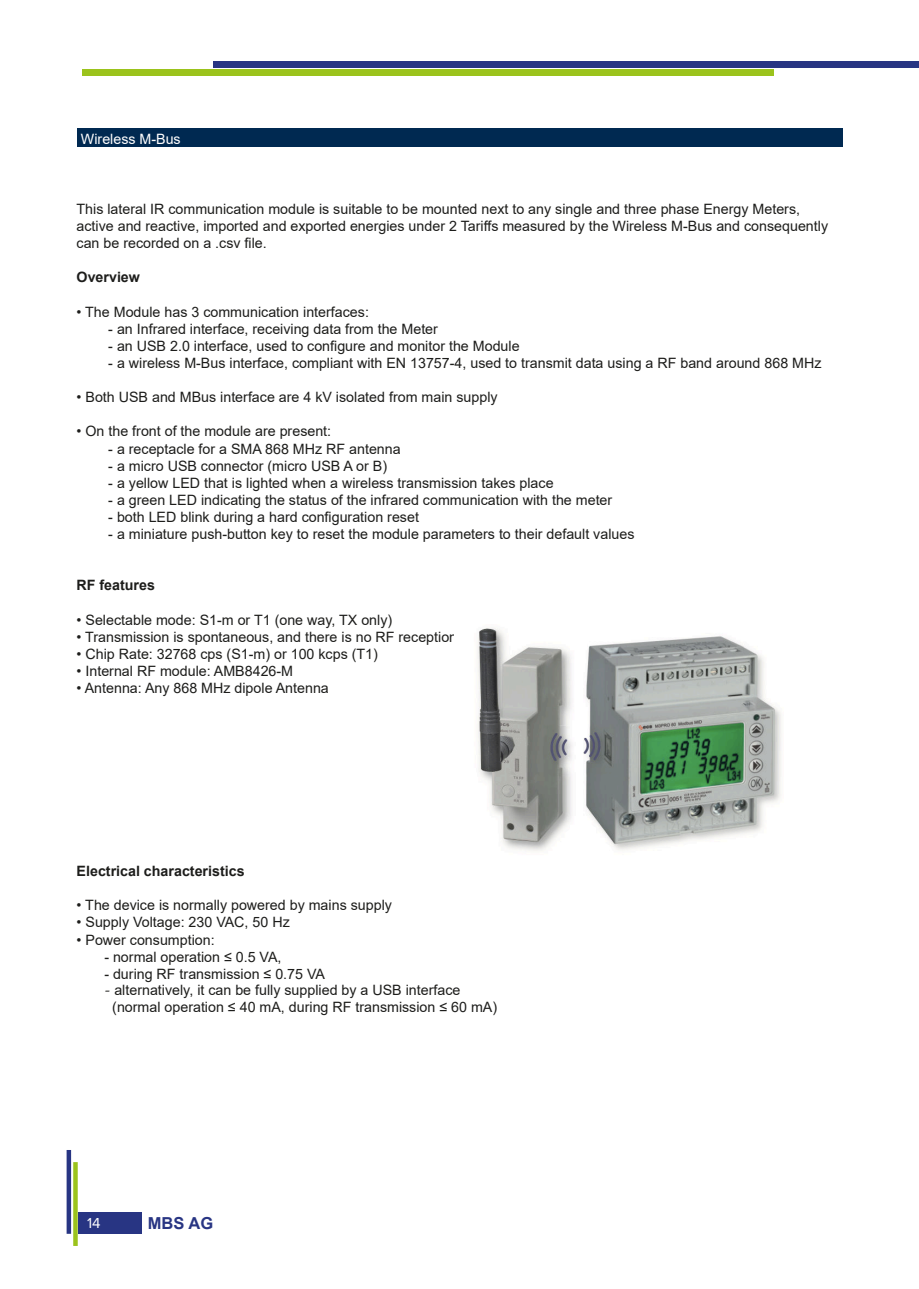
<style>
.page{position:relative;width:919px;height:1289px;background:#fff}
.page>*{position:absolute;margin:0;border:0;box-sizing:border-box;transform-origin:0 0}
.t1{font:700 16.5px "Arial";color:#283583}
.t2{font:15px "Proxima Nova";color:#fff}
.t3{font:14.25px/17.1px "Arial";color:#1d1d1b}
.t4{font:700 14.25px "Arial";color:#1d1d1b}
.t5{font:14.25px "Arial";color:#fff}
.s1{font-family:"Minion Pro";font-size:17.1px}
</style>
<div class="page">
<div style="left:213px;top:62px;width:691px;height:6px;background:#283583"></div>
<div style="left:82px;top:69px;width:691px;height:7px;background:#9bc31c"></div>
<div style="left:904px;top:62px;width:14px;height:6px;background:#283583"></div>
<div style="left:73px;top:1162px;width:5px;height:83px;background:#9bc31c"></div>
<hr style="left:67px;top:1149px;width:4px;height:84px;background:#283583">
<div style="left:78px;top:1212px;width:63px;height:21px;background:#283583"></div>
<img style="left:478px;top:628px;width:303px;height:223px">
<div style="left:77px;top:128px;width:765px;height:19px;background:#002951"></div>
<p class="t5" style="left:81px;top:134px;width:101px">Wireless M-Bus</p>
<p class="t3" style="left:77px;top:202px;width:753px">This lateral IR communication module is suitable to be mounted next to any single and three phase Energy Meters, active and reactive, imported and exported energies under 2 Tariffs measured by the Wireless M-Bus and consequently can be recorded on a .csv file.</p>
<p class="t4" style="left:77px;top:272px;width:65px">Overview</p>
<p class="t3" style="left:77px;top:304px;width:294px">• The Module has 3 communication interfaces:</p>
<p class="t3" style="left:108px;top:321px;width:331px">- an Infrared interface, receiving data from the Meter</p>
<p class="t3" style="left:108px;top:337px;width:413px">- an USB 2.0 interface, used to configure and monitor the Module</p>
<p class="t3" style="left:108px;top:356px;width:714px">- a wireless M-Bus interface, compliant with EN 13757-4, used to transmit data using a RF band around 868 MHz</p>
<p class="t3" style="left:77px;top:390px;width:422px">• Both USB and MBus interface are 4 kV isolated from main supply</p>
<p class="t3" style="left:77px;top:424px;width:256px">• On the front of the module are present:</p>
<p class="t3" style="left:108px;top:441px;width:294px">- a receptacle for a SMA 868 MHz RF antenna</p>
<p class="t3" style="left:108px;top:458px;width:280px">- a micro USB connector (micro USB A or B)</p>
<p class="t3" style="left:108px;top:475px;width:447px">- a yellow LED that is lighted when a wireless transmission takes place</p>
<p class="t3" style="left:108px;top:492px;width:505px">- a green LED indicating the status of the infrared communication with the meter</p>
<p class="t3" style="left:108px;top:508px;width:312px">- both LED blink during a hard configuration reset</p>
<p class="t3" style="left:108px;top:527px;width:527px">- a miniature push-button key to reset the module parameters to their default values</p>
<p class="t4" style="left:77px;top:580px;width:80px">RF features</p>
<p class="t3" style="left:77px;top:612px;width:317px">• Selectable mode: S1-m or T1 (one way, TX only)</p>
<p class="t3" style="left:77px;top:629px;width:382px">• Transmission is spontaneous, and there is no RF reception</p>
<p class="t3" style="left:77px;top:646px;width:303px">• Chip Rate: 32768 cps (S1-m) or 100 kcps (T1)</p>
<p class="t3" style="left:77px;top:663px;width:218px">• Internal RF module: AMB8426-M</p>
<p class="t3" style="left:77px;top:680px;width:254px">• Antenna: Any 868 MHz dipole Antenna</p>
<p class="t4" style="left:77px;top:865px;width:169px">Electrical characteristics</p>
<p class="t3" style="left:77px;top:898px;width:317px">• The device is normally powered by mains supply</p>
<p class="t3" style="left:77px;top:915px;width:215px">• Supply Voltage: 230 VAC, 50 Hz</p>
<p class="t3" style="left:77px;top:932px;width:140px">• Power consumption:</p>
<p class="t3" style="left:104px;top:948px;width:179px">- normal operation ≤ 0.5 VA,</p>
<p class="t3" style="left:104px;top:965px;width:222px">- during RF transmission ≤ 0.75 VA</p>
<p class="t3" style="left:112px;top:982px;width:386px;text-indent:-8px"><span class="s1">-</span> alternatively, it can be fully supplied by a USB interface (normal operation ≤ 40 mA, during RF transmission ≤ 60 mA)</p>
<p class="t2" style="left:87px;top:1216px;width:15px">14</p>
<p class="t1" style="left:148px;top:1213px;width:67px">MBS AG</p>
</div>
